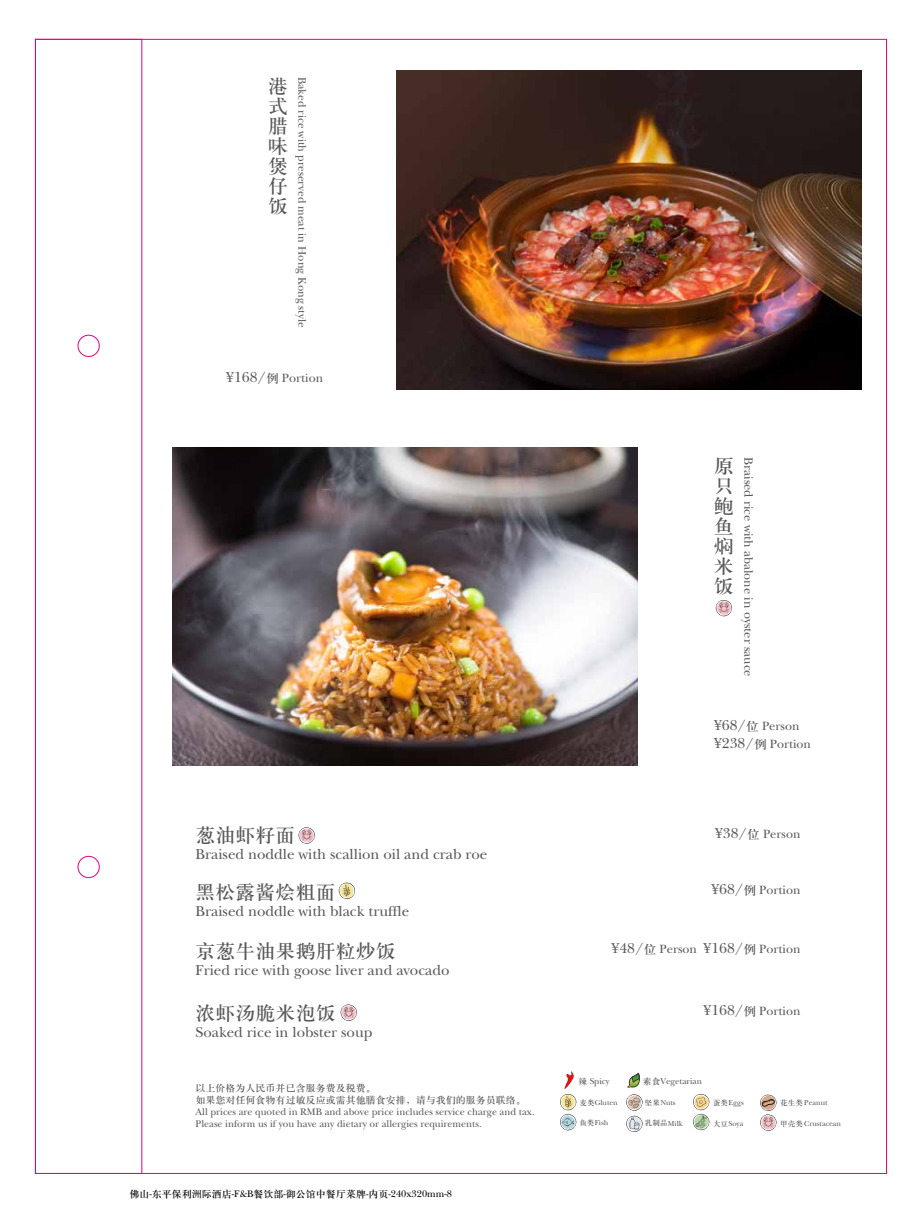
<style>
.page{position:relative;width:922px;height:1205px;background:#fff}
.page>*{position:absolute;margin:0;border:0;box-sizing:border-box;transform-origin:0 0}
.t1{font:20px/20px "H Ya 3 gj";color:#595757;text-align:justify}
.t2{font:15px "New Baskerville";color:#595757}
.t3{font:12.5px/18px "New Baskerville";color:#595757}
.t4{font:11.25px "New Baskerville";color:#595757}
.t5{font:10px/12px "New Baskerville";color:#595757}
.t6{font:10px/12px "H Ya 3 gj";color:#595757}
.t7{font:10px "H Ya 3 gj";color:#000}
.t8{font:8.88px "New Baskerville";color:#595757}
.t9{font:7.62px "New Baskerville";color:#595757}
.s1{font-size:15px}
.s2{font-family:"H Ya 3 gj"}
.s3{font-family:"New Baskerville"}
</style>
<div class="page">
<div style="left:35px;top:39px;width:107px;height:1134px;border:1px solid #e50083"></div>
<div style="left:78px;top:335px;width:21px;height:22px;border:1px solid #e50083;border-radius:50%"></div>
<div style="left:78px;top:856px;width:21px;height:22px;border:1px solid #e50083;border-radius:50%"></div>
<img style="left:172px;top:447px;width:465px;height:318px">
<img style="left:396px;top:71px;width:465px;height:318px">
<svg style="left:340px;top:1004px;width:17px;height:17px"></svg>
<svg style="left:298px;top:827px;width:17px;height:17px"></svg>
<svg style="left:338px;top:882px;width:17px;height:17px"></svg>
<svg style="left:715px;top:600px;width:17px;height:16px"></svg>
<svg style="left:626px;top:1073px;width:17px;height:59px"></svg>
<svg style="left:560px;top:1071px;width:17px;height:59px"></svg>
<svg style="left:693px;top:1094px;width:17px;height:36px"></svg>
<svg style="left:760px;top:1094px;width:17px;height:37px"></svg>
<h1 class="t1" style="left:268px;top:76px;width:21px">港式腊味煲仔饭</h1>
<p class="t4" style="left:309px;top:77px;width:252px;rotate:90deg">Baked rice with preserved meat in Hong Kong style</p>
<p class="t3" style="left:226px;top:369px;width:98px"><span class="s1">¥168/</span><span class="s2">例</span> Portion</p>
<h1 class="t1" style="left:195px;top:825px;width:101px">葱油虾籽面</h1>
<p class="t2" style="left:195px;top:846px;width:293px">Braised noddle with scallion oil and crab roe</p>
<h1 class="t1" style="left:195px;top:882px;width:141px">黑松露酱烩粗面</h1>
<p class="t2" style="left:195px;top:902px;width:215px">Braised noddle with black truffle</p>
<h1 class="t1" style="left:195px;top:941px;width:201px">京葱牛油果鹅肝粒炒饭</h1>
<p class="t2" style="left:195px;top:961px;width:255px">Fried rice with goose liver and avocado</p>
<h1 class="t1" style="left:195px;top:1002px;width:141px">浓虾汤脆米泡饭</h1>
<p class="t2" style="left:195px;top:1023px;width:178px">Soaked rice in lobster soup</p>
<p class="t6" style="left:195px;top:1082px;width:331px">以上价格为人民币并已含服务费及税费。<br>如果您对任何食物有过敏反应或需其他膳食安排，请与我们的服务员联络。</p>
<p class="t5" style="left:195px;top:1106px;width:340px">All prices are quoted in RMB and above price includes service charge and tax.<br>Please inform us if you have any dietary or allergies requirements.</p>
<p class="t7" style="left:129px;top:1189px;width:324px">佛山<span class="s3">-</span>东平保利洲际酒店<span class="s3">-F&amp;B</span>餐饮部<span class="s3">-</span>御公馆中餐厅菜牌<span class="s3">-</span>内页<span class="s3">-240x320mm-8</span></p>
<h1 class="t1" style="left:713px;top:456px;width:21px">原只鲍鱼焖米饭</h1>
<p class="t3" style="left:757px;top:457px;width:221px;rotate:90deg">Braised rice with abalone in oyster sauce</p>
<p class="t3" style="left:714px;top:717px;width:98px"><span class="s1">¥68/</span><span class="s2">位</span> Person <span class="s1">¥238/</span><span class="s2">例</span> Portion</p>
<p class="t3" style="left:715px;top:825px;width:87px"><span class="s1">¥38/</span><span class="s2">位</span> Person</p>
<p class="t3" style="left:711px;top:881px;width:91px"><span class="s1">¥68/</span><span class="s2">例</span> Portion</p>
<p class="t3" style="left:611px;top:940px;width:190px"><span class="s1">¥48/</span><span class="s2">位</span> Person <span class="s1">¥168/</span><span class="s2">例</span> Portion</p>
<p class="t3" style="left:703px;top:1002px;width:98px"><span class="s1">¥168/</span><span class="s2">例</span> Portion</p>
<p class="t8" style="left:578px;top:1075px;width:33px"><span class="s2">辣</span> Spicy</p>
<p class="t8" style="left:642px;top:1075px;width:61px"><span class="s2">素食</span>Vegetarian</p>
<p class="t9" style="left:579px;top:1098px;width:40px"><span class="s2">麦类</span>Gluten</p>
<p class="t9" style="left:579px;top:1118px;width:30px"><span class="s2">鱼类</span>Fish</p>
<p class="t9" style="left:644px;top:1098px;width:32px"><span class="s2">坚果</span>Nuts</p>
<p class="t9" style="left:644px;top:1119px;width:39px"><span class="s2">乳制品</span>Milk</p>
<p class="t9" style="left:712px;top:1098px;width:32px"><span class="s2">蛋类</span>Eggs</p>
<p class="t9" style="left:712px;top:1119px;width:32px"><span class="s2">大豆</span>Soya</p>
<p class="t9" style="left:780px;top:1098px;width:49px"><span class="s2">花生类</span> Peanut</p>
<p class="t9" style="left:780px;top:1119px;width:62px"><span class="s2">甲壳类</span> Crustacean</p>
</div>
